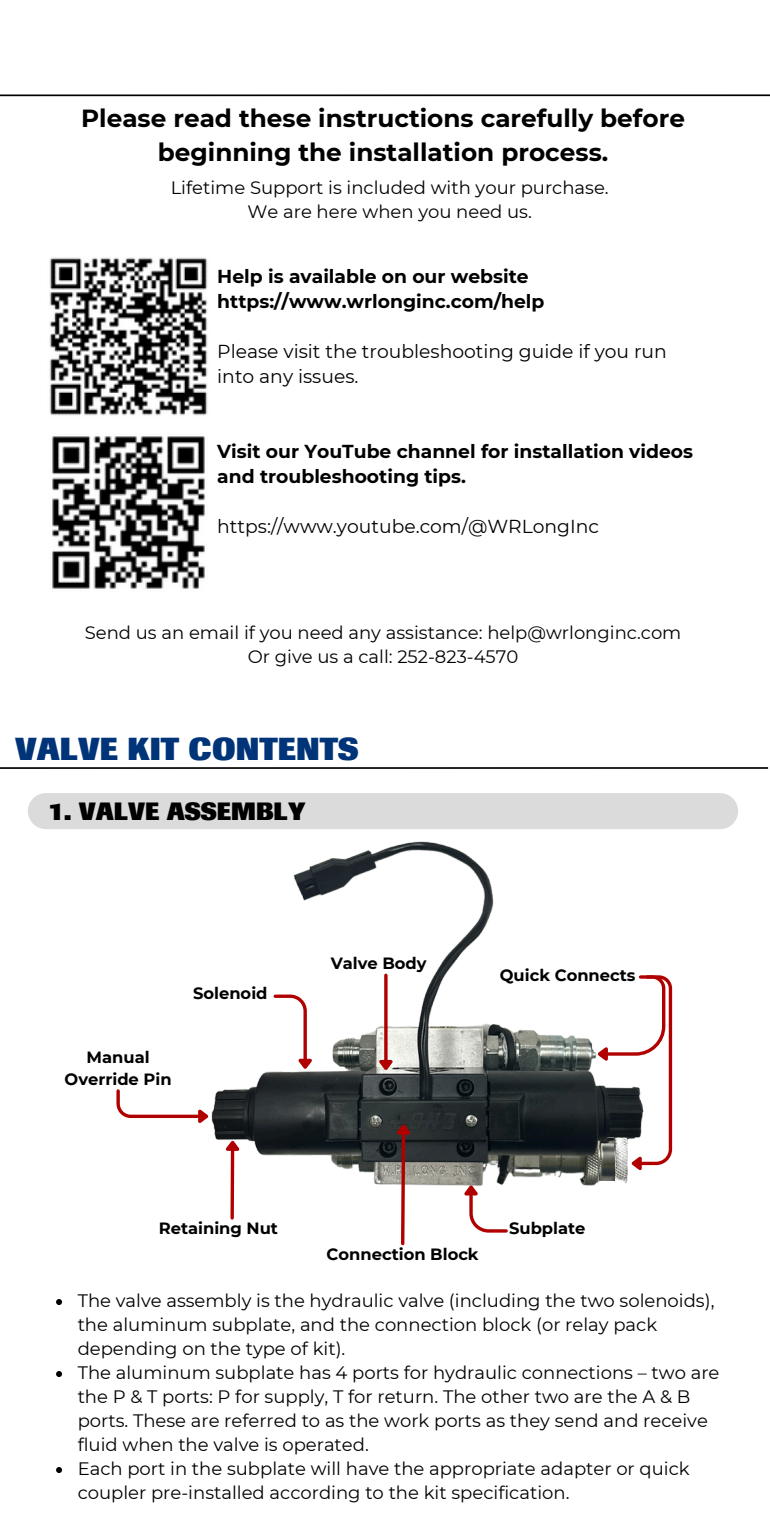
<style>
.page{position:relative;width:770px;height:1539px;background:#fff}
.page>*{position:absolute;margin:0;border:0;box-sizing:border-box;transform-origin:0 0}
.t1{font:800 31.5px "Imago";color:#003478}
.t2{font:700 24.75px/33.8px "Montserrat";color:#000;text-align:center}
.t3{font:800 24.75px "Imago";color:#000}
.t4{font:700 18.68px/25px "Montserrat";color:#000}
.t5{font:18.68px/25px "Montserrat";color:#000}
.t6{font:18px/24.1px "Montserrat";color:#000}
.t7{font:700 16.2px/22.1px "Montserrat";color:#000;text-align:center}
</style>
<div class="page">
<img style="left:49px;top:257px;width:159px;height:159px">
<img style="left:52px;top:436px;width:153px;height:153px">
<hr style="left:0;top:94px;width:769px;height:2px;background:#000">
<hr style="left:0;top:767px;width:768px;height:2px;background:#000">
<div style="left:28px;top:793px;width:710px;height:36px;background:#dbdbdb"></div>
<svg style="left:56px;top:1299px;width:6px;height:6px"></svg>
<svg style="left:56px;top:1371px;width:6px;height:6px"></svg>
<svg style="left:56px;top:1467px;width:6px;height:6px"></svg>
<img style="left:212px;top:841px;width:416px;height:346px">
<svg style="left:272px;top:993px;width:43px;height:80px"></svg>
<svg style="left:393px;top:1121px;width:22px;height:125px"></svg>
<hr style="left:384px;top:975px;width:3px;height:85px;background:#b00000">
<svg style="left:374px;top:1057px;width:21px;height:17px"></svg>
<svg style="left:593px;top:974px;width:80px;height:199px"></svg>
<svg style="left:461px;top:1181px;width:48px;height:52px"></svg>
<svg style="left:230px;top:1154px;width:4px;height:64px"></svg>
<svg style="left:223px;top:1137px;width:21px;height:17px"></svg>
<svg style="left:116px;top:1089px;width:96px;height:34px"></svg>
<h5 class="t2" style="left:81px;top:101px;width:605px">Please read these instructions carefully before beginning the installation process.</h5>
<p class="t6" style="left:171px;top:176px;width:439px;text-align:center">Lifetime Support is included with your purchase.<br>We are here when you need us.</p>
<h4 class="t4" style="left:217px;top:264px;width:328px">Help is available on our website https://www.wrlonginc.com/help</h4>
<h5 class="t5" style="left:217px;top:339px;width:451px">Please visit the troubleshooting guide if you run into any issues.</h5>
<h5 class="t4" style="left:217px;top:439px;width:477px">Visit our YouTube channel for installation videos and troubleshooting tips.</h5>
<h1 class="t5" style="left:217px;top:513px;width:383px">https://www.youtube.com/@WRLongInc</h1>
<h2 class="t6" style="left:85px;top:621px;width:598px;text-align:center">Send us an email if you need any assistance: help@wrlonginc.com<br>Or give us a call: 252-823-4570</h2>
<p class="t1" style="left:15px;top:730px;width:345px">VALVE KIT CONTENTS</p>
<h4 class="t3" style="left:48px;top:796px;width:259px">1. VALVE ASSEMBLY</h4>
<p class="t7" style="left:65px;top:1046px;width:109px">Manual<br>Override Pin</p>
<p class="t7" style="left:193px;top:982px;width:76px">Solenoid</p>
<p class="t7" style="left:330px;top:952px;width:97px">Valve Body</p>
<p class="t7" style="left:500px;top:964px;width:137px">Quick Connects</p>
<p class="t7" style="left:159px;top:1217px;width:121px">Retaining Nut</p>
<p class="t7" style="left:326px;top:1243px;width:154px">Connection Block</p>
<p class="t7" style="left:509px;top:1217px;width:78px">Subplate</p>
<p class="t6" style="left:78px;top:1288px;width:638px">The valve assembly is the hydraulic valve (including the two solenoids), the aluminum subplate, and the connection block (or relay pack depending on the type of kit).</p>
<p class="t6" style="left:78px;top:1360px;width:643px">The aluminum subplate has 4 ports for hydraulic connections – two are the P &amp; T ports: P for supply, T for return. The other two are the A &amp; B ports. These are referred to as the work ports as they send and receive fluid when the valve is operated.</p>
<p class="t6" style="left:78px;top:1456px;width:613px">Each port in the subplate will have the appropriate adapter or quick coupler pre-installed according to the kit specification.</p>
</div>
